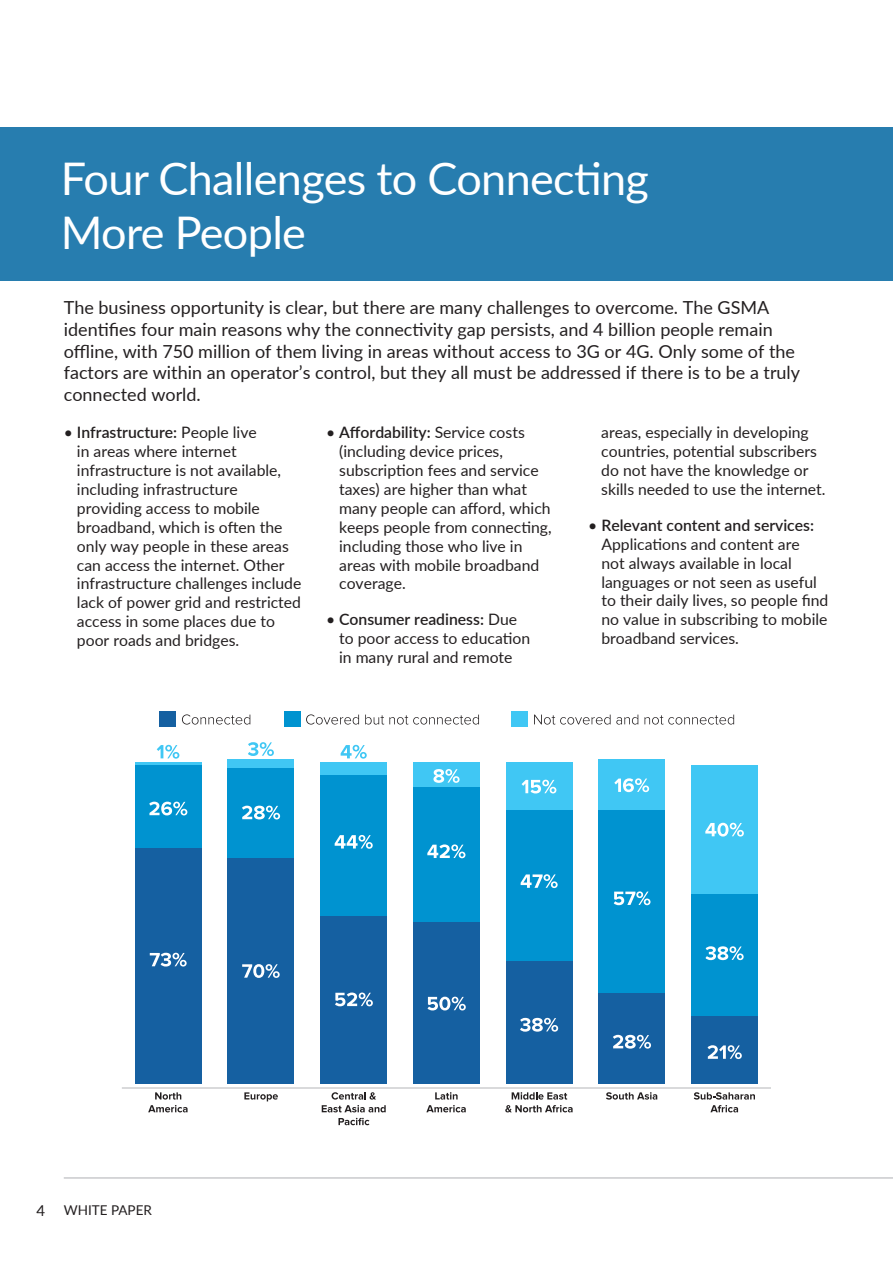
<style>
.page{position:relative;width:893px;height:1263px;background:#fff}
.page>*{position:absolute;margin:0;border:0;box-sizing:border-box;transform-origin:0 0}
.Headlines{font:45px/54px "Lato";letter-spacing:-.015em;color:#fff}
.NEW_Body_Text{font:18px/21.6px "Lato";color:#231f20}
.NEW_Body_Text-2{font:15.75px/18.9px "Lato";color:#231f20}
.t1{font:15px "Lato";color:#231f20}
.Footer-left{font:13.5px "Lato";color:#231f20}
.s1{font-weight:600}
</style>
<div class="page">
<hr style="left:64px;top:1177px;width:829px;height:2px;background:#c9cacc">
<div style="left:0;top:128px;width:893px;height:153px;background:#277daf"></div>
<hr style="left:122px;top:1087px;width:649px;height:2px;background:#c7c8ca">
<div style="left:512px;top:711px;width:16px;height:16px;background:#40c7f4"></div>
<hr style="left:135px;top:762px;width:67px;height:3px;background:#40c7f4">
<div style="left:228px;top:759px;width:66px;height:9px;background:#40c7f4"></div>
<div style="left:320px;top:762px;width:67px;height:13px;background:#40c7f4"></div>
<div style="left:413px;top:762px;width:67px;height:26px;background:#40c7f4"></div>
<div style="left:506px;top:762px;width:66px;height:48px;background:#40c7f4"></div>
<div style="left:598px;top:759px;width:67px;height:51px;background:#40c7f4"></div>
<div style="left:691px;top:765px;width:67px;height:129px;background:#40c7f4"></div>
<div style="left:284px;top:711px;width:16px;height:16px;background:#0093d0"></div>
<div style="left:135px;top:765px;width:67px;height:84px;background:#0093d0"></div>
<div style="left:228px;top:768px;width:66px;height:90px;background:#0093d0"></div>
<div style="left:320px;top:775px;width:67px;height:141px;background:#0093d0"></div>
<div style="left:413px;top:788px;width:67px;height:135px;background:#0093d0"></div>
<div style="left:506px;top:810px;width:66px;height:152px;background:#0093d0"></div>
<div style="left:598px;top:810px;width:67px;height:184px;background:#0093d0"></div>
<div style="left:691px;top:894px;width:67px;height:122px;background:#0093d0"></div>
<div style="left:160px;top:711px;width:16px;height:16px;background:#1560a1"></div>
<div style="left:135px;top:849px;width:67px;height:235px;background:#1560a1"></div>
<div style="left:228px;top:858px;width:66px;height:226px;background:#1560a1"></div>
<div style="left:320px;top:916px;width:67px;height:168px;background:#1560a1"></div>
<div style="left:413px;top:923px;width:67px;height:161px;background:#1560a1"></div>
<div style="left:506px;top:962px;width:66px;height:122px;background:#1560a1"></div>
<div style="left:598px;top:994px;width:67px;height:90px;background:#1560a1"></div>
<div style="left:691px;top:1016px;width:67px;height:68px;background:#1560a1"></div>
<svg style="left:534px;top:715px;width:104px;height:9px"></svg>
<svg style="left:644px;top:715px;width:90px;height:9px"></svg>
<svg style="left:306px;top:714px;width:53px;height:10px"></svg>
<svg style="left:365px;top:715px;width:114px;height:9px"></svg>
<svg style="left:182px;top:714px;width:68px;height:10px"></svg>
<svg style="left:694px;top:1092px;width:61px;height:7px"></svg>
<svg style="left:710px;top:1105px;width:28px;height:7px"></svg>
<svg style="left:606px;top:1092px;width:51px;height:7px"></svg>
<svg style="left:512px;top:1092px;width:55px;height:7px"></svg>
<svg style="left:505px;top:1105px;width:68px;height:7px"></svg>
<svg style="left:435px;top:1092px;width:23px;height:7px"></svg>
<svg style="left:426px;top:1105px;width:40px;height:7px"></svg>
<svg style="left:332px;top:1092px;width:44px;height:7px"></svg>
<svg style="left:322px;top:1105px;width:64px;height:7px"></svg>
<svg style="left:338px;top:1118px;width:31px;height:7px"></svg>
<svg style="left:244px;top:1092px;width:34px;height:9px"></svg>
<svg style="left:155px;top:1092px;width:26px;height:7px"></svg>
<svg style="left:148px;top:1105px;width:40px;height:7px"></svg>
<svg style="left:157px;top:745px;width:22px;height:14px"></svg>
<svg style="left:149px;top:802px;width:38px;height:13px"></svg>
<svg style="left:150px;top:953px;width:37px;height:13px"></svg>
<svg style="left:248px;top:742px;width:26px;height:14px"></svg>
<svg style="left:242px;top:806px;width:38px;height:13px"></svg>
<svg style="left:242px;top:964px;width:38px;height:14px"></svg>
<svg style="left:341px;top:745px;width:26px;height:14px"></svg>
<svg style="left:335px;top:835px;width:38px;height:14px"></svg>
<svg style="left:335px;top:992px;width:38px;height:14px"></svg>
<svg style="left:433px;top:769px;width:27px;height:14px"></svg>
<svg style="left:427px;top:844px;width:38px;height:14px"></svg>
<svg style="left:427px;top:997px;width:39px;height:13px"></svg>
<svg style="left:522px;top:780px;width:34px;height:13px"></svg>
<svg style="left:521px;top:874px;width:37px;height:14px"></svg>
<svg style="left:520px;top:1018px;width:38px;height:14px"></svg>
<svg style="left:614px;top:778px;width:35px;height:14px"></svg>
<svg style="left:614px;top:891px;width:36px;height:14px"></svg>
<svg style="left:613px;top:1035px;width:38px;height:14px"></svg>
<svg style="left:705px;top:823px;width:39px;height:13px"></svg>
<svg style="left:705px;top:946px;width:39px;height:14px"></svg>
<svg style="left:707px;top:1045px;width:35px;height:14px"></svg>
<p class="Headlines" style="left:61px;top:150px;width:590px">Four Challenges to Connecting<br>More People</p>
<p class="NEW_Body_Text" style="left:64px;top:296px;width:738px">The business opportunity is clear, but there are many challenges to overcome. The GSMA identifies four main reasons why the connectivity gap persists, and 4 billion people remain offline, with 750 million of them living in areas without access to 3G or 4G. Only some of the factors are within an operator’s control, but they all must be addressed if there is to be a truly connected world.</p>
<p class="NEW_Body_Text-2" style="left:77px;top:422px;width:226px;text-indent:-13px">• <span class="s1">Infrastructure:</span> People live<br>in areas where internet infrastructure is not available, including infrastructure providing access to mobile broadband, which is often the only way people in these areas can access the internet. Other infrastructure challenges include lack of power grid and restricted access in some places due to poor roads and bridges.</p>
<p class="NEW_Body_Text-2" style="left:339px;top:422px;width:214px;text-indent:-13px">• <span class="s1">Affordability:</span> Service costs (including device prices, subscription fees and service taxes) are higher than what many people can afford, which keeps people from connecting, including those who live in areas with mobile broadband coverage.</p>
<p class="NEW_Body_Text-2" style="left:601px;top:422px;width:226px">areas, especially in developing countries, potential subscribers do not have the knowledge or skills needed to use the internet.</p>
<p class="NEW_Body_Text-2" style="left:601px;top:515px;width:228px;text-indent:-13px">• <span class="s1">Relevant content and services:<br></span>Applications and content are<br>not always available in local languages or not seen as useful to their daily lives, so people find no value in subscribing to mobile broadband services.</p>
<p class="NEW_Body_Text-2" style="left:339px;top:609px;width:193px;text-indent:-13px">• <span class="s1">Consumer readiness:</span> Due to poor access to education in many rural and remote</p>
<p class="t1" style="left:37px;top:1200px;width:10px">4</p>
<p class="Footer-left" style="left:64px;top:1201px;width:90px">WHITE PAPER</p>
</div>
